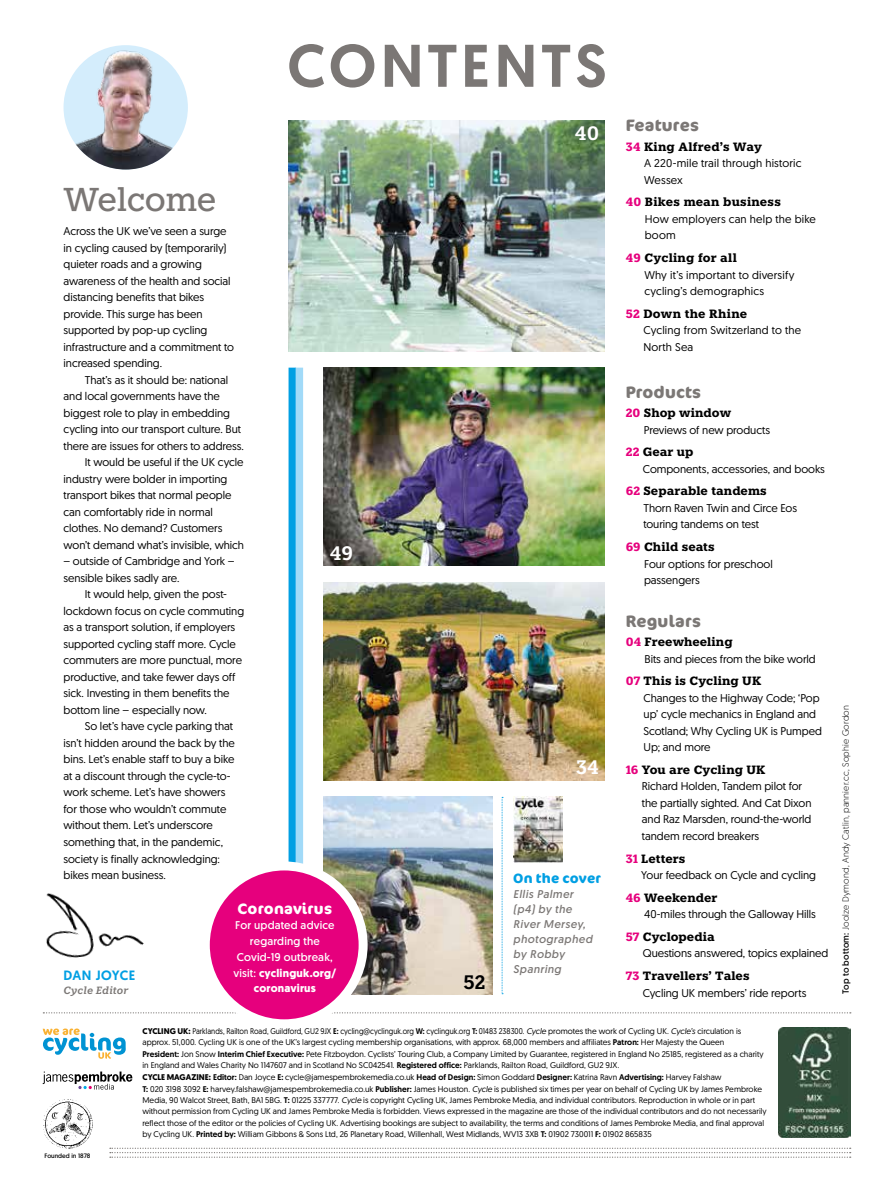
<style>
.page{position:relative;width:893px;height:1191px;background:#fff}
.page>*{position:absolute;margin:0;border:0;box-sizing:border-box;transform-origin:0 0}
.t1{font:500 60px "Geomanist";letter-spacing:.06em;color:#7b7775}
.t2{font:500 33px "Knile";letter-spacing:-.02em;color:#7b7775}
.t3{font:600 19.5px "Knile";color:#fff}
.t4{font:600 19.5px "Knile";color:#000}
.t5{font:700 16.5px "Cocon Pro";letter-spacing:.015em;color:#7b7775}
.t6{font:700 15px "Cocon Pro";letter-spacing:.015em;color:#fff}
.t7{font:700 13.5px "Cocon Pro";letter-spacing:.02em;color:#009fe3}
.t8{font:500 13.5px "Geomanist";letter-spacing:.025em;color:#009fe3}
.t9{font:700 12px "Knile";letter-spacing:.01em;color:#000}
.t10{font:11.25px/16.5px "Geomanist";letter-spacing:-.005em;color:#000}
.t11{font:11.25px/16.5px "Geomanist";letter-spacing:.015em;color:#000}
.t12{font:11.25px/15.8px "Geomanist";letter-spacing:.015em;color:#fff;text-align:center}
.t13{font:italic 11.25px/15px "Geomanist";letter-spacing:.045em;color:#7b7775}
.t14{font:italic 600 10.5px "Knile";letter-spacing:.015em;color:#7b7775}
.t15{font:300 9px "Geomanist";letter-spacing:.02em;color:#000}
.t16{font:8.25px/11.4px "Geomanist";color:#000;scale:.9 1}
.t17{font:6.45px "Geomanist";color:#000}
.s1{font-weight:700}
.s2{color:#e6007d}
.s3{font-weight:500}
.s4{font-style:italic}
.s5{font-weight:400}
</style>
<div class="page">
<svg style="left:110px;top:1147px;width:741px;height:10px"></svg>
<svg style="left:43px;top:1012px;width:808px;height:1px"></svg>
<svg style="left:502px;top:797px;width:1px;height:197px"></svg>
<img style="left:779px;top:1027px;width:71px;height:110px">
<img style="left:513px;top:797px;width:49px;height:65px">
<img style="left:289px;top:120px;width:315px;height:231px">
<img style="left:323px;top:796px;width:169px;height:198px">
<img style="left:323px;top:582px;width:281px;height:198px">
<img style="left:323px;top:368px;width:281px;height:198px">
<img style="left:64px;top:45px;width:124px;height:125px;border-radius:62px">
<img style="left:46px;top:893px;width:98px;height:65px">
<div style="left:289px;top:368px;width:7px;height:608px;background:#009fe3"></div>
<div style="left:296px;top:368px;width:7px;height:608px;background:#a1daf8"></div>
<img style="left:43px;top:1099px;width:50px;height:50px">
<svg style="left:43px;top:1028px;width:83px;height:30px"></svg>
<svg style="left:43px;top:1071px;width:89px;height:18px"></svg>
<div style="left:205px;top:866px;width:158px;height:157px;background:#e6007d;border-radius:50%"></div>
<div style="left:201px;top:861px;width:167px;height:167px;border:9px solid #fff;border-radius:50%"></div>
<h1 class="t1" style="left:287px;top:26px;width:321px">CONTENTS</h1>
<h2 class="t2" style="left:64px;top:179px;width:154px">Welcome</h2>
<p class="t10" style="left:64px;top:223px;width:172px">Across the UK we’ve seen a surge in cycling caused by (temporarily) quieter roads and a growing awareness of the health and social distancing benefits that bikes provide. This surge has been supported by pop-up cycling infrastructure and a commitment to increased spending.</p>
<p class="t10" style="left:85px;top:371px;width:145px">That’s as it should be: national</p>
<p class="t10" style="left:64px;top:388px;width:158px">and local governments have the</p>
<p class="t10" style="left:64px;top:404px;width:168px">biggest role to play in embedding</p>
<p class="t10" style="left:64px;top:421px;width:179px">cycling into our transport culture. But</p>
<p class="t10" style="left:64px;top:437px;width:182px">there are issues for others to address.</p>
<p class="t10" style="left:85px;top:454px;width:160px">It would be useful if the UK cycle</p>
<p class="t10" style="left:64px;top:470px;width:165px">industry were bolder in importing</p>
<p class="t10" style="left:64px;top:487px;width:169px">transport bikes that normal people</p>
<p class="t10" style="left:64px;top:503px;width:151px">can comfortably ride in normal</p>
<p class="t10" style="left:64px;top:520px;width:160px">clothes. No demand? Customers</p>
<p class="t10" style="left:64px;top:536px;width:182px">won’t demand what’s invisible, which</p>
<p class="t10" style="left:64px;top:553px;width:173px">– outside of Cambridge and York – sensible bikes sadly are.</p>
<p class="t10" style="left:64px;top:586px;width:182px;text-indent:21px">It would help, given the post&shy;lockdown focus on cycle commuting as a transport solution, if employers supported cycling staff more. Cycle commuters are more punctual, more productive, and take fewer days off sick. Investing in them benefits the bottom line – especially now.</p>
<p class="t10" style="left:64px;top:718px;width:173px;text-indent:21px">So let’s have cycle parking that isn’t hidden around the back by the bins. Let’s enable staff to buy a bike at a discount through the cycle-to&shy;work scheme. Let’s have showers for those who wouldn’t commute without them. Let’s underscore something that, in the pandemic, society is finally acknowledging: bikes mean business.</p>
<h3 class="t3" style="left:330px;top:541px;width:25px">49</h3>
<p class="t8" style="left:64px;top:966px;width:73px">DAN JOYCE</p>
<p class="t14" style="left:64px;top:984px;width:66px">Cycle Editor</p>
<h3 class="t6" style="left:238px;top:898px;width:96px">Coronavirus</h3>
<p class="t12" style="left:233px;top:917px;width:104px">For updated advice regarding the<br>Covid-19 outbreak, visit: <span class="s1">cyclinguk.org/ coronavirus</span></p>
<h3 class="t3" style="left:575px;top:121px;width:26px">40</h3>
<h3 class="t3" style="left:576px;top:755px;width:24px">34</h3>
<h3 class="t4" style="left:464px;top:969px;width:23px">52</h3>
<p class="t7" style="left:513px;top:869px;width:89px">On the cover</p>
<p class="t13" style="left:513px;top:886px;width:80px">Ellis Palmer (p4) by the<br>River Mersey, photographed by Robby<br>Spanring</p>
<h3 class="t5" style="left:626px;top:114px;width:75px">Features</h3>
<p class="t9" style="left:626px;top:139px;width:138px"><span class="s2">34</span> King Alfred’s Way</p>
<p class="t11" style="left:644px;top:155px;width:159px">A 220-mile trail through historic<br>Wessex</p>
<p class="t9" style="left:626px;top:194px;width:157px"><span class="s2">40</span> Bikes mean business</p>
<p class="t11" style="left:645px;top:210px;width:173px">How employers can help the bike boom</p>
<p class="t9" style="left:626px;top:250px;width:113px"><span class="s2">49</span> Cycling for all</p>
<p class="t11" style="left:644px;top:266px;width:152px">Why it’s important to diversify cycling’s demographics</p>
<p class="t9" style="left:626px;top:306px;width:123px"><span class="s2">52</span> Down the Rhine</p>
<p class="t11" style="left:643px;top:322px;width:159px">Cycling from Switzerland to the<br>North Sea</p>
<h3 class="t5" style="left:626px;top:380px;width:77px">Products</h3>
<p class="t9" style="left:626px;top:405px;width:107px"><span class="s2">20</span> Shop window</p>
<p class="t10" style="left:644px;top:421px;width:128px">Previews of new products</p>
<p class="t9" style="left:626px;top:444px;width:69px"><span class="s2">22</span> Gear up</p>
<p class="t10" style="left:643px;top:460px;width:184px">Components, accessories, and books</p>
<p class="t9" style="left:626px;top:483px;width:143px"><span class="s2">62</span> Separable tandems</p>
<p class="t10" style="left:643px;top:499px;width:155px">Thorn Raven Twin and Circe Eos touring tandems on test</p>
<p class="t9" style="left:626px;top:539px;width:91px"><span class="s2">69</span> Child seats</p>
<p class="t10" style="left:644px;top:555px;width:130px">Four options for preschool passengers</p>
<h3 class="t5" style="left:626px;top:609px;width:77px">Regulars</h3>
<p class="t9" style="left:626px;top:634px;width:108px"><span class="s2">04</span> Freewheeling</p>
<p class="t10" style="left:644px;top:650px;width:173px">Bits and pieces from the bike world</p>
<p class="t9" style="left:626px;top:673px;width:137px"><span class="s2">07</span> This is Cycling UK</p>
<p class="t10" style="left:644px;top:689px;width:180px">Changes to the Highway Code; ‘Pop up’ cycle mechanics in England and<br>Scotland; Why Cycling UK is Pumped<br>Up; and more</p>
<p class="t9" style="left:626px;top:762px;width:141px"><span class="s2">16</span> You are Cycling UK</p>
<p class="t10" style="left:642px;top:778px;width:171px">Richard Holden, Tandem pilot for the partially sighted. And Cat Dixon and Raz Marsden, round-the-world tandem record breakers</p>
<p class="t9" style="left:626px;top:850px;width:61px"><span class="s2">31</span> Letters</p>
<p class="t10" style="left:641px;top:866px;width:176px">Your feedback on Cycle and cycling</p>
<p class="t9" style="left:626px;top:890px;width:93px"><span class="s2">46</span> Weekender</p>
<p class="t10" style="left:644px;top:905px;width:173px">40-miles through the Galloway Hills</p>
<p class="t9" style="left:626px;top:929px;width:91px"><span class="s2">57</span> Cyclopedia</p>
<p class="t10" style="left:643px;top:945px;width:187px">Questions answered, topics explained</p>
<p class="t9" style="left:626px;top:968px;width:125px"><span class="s2">73</span> Travellers’ Tales</p>
<p class="t10" style="left:643px;top:984px;width:165px">Cycling UK members’ ride reports</p>
<p class="t17" style="left:44px;top:1151px;width:48px">Founded in 1878</p>
<p class="t16" style="left:142px;top:1025px;width:695px"><span class="s1">CYCLING UK:</span> Parklands, Railton Road, Guildford, GU2 9JX <span class="s3">E:</span> cycling@cyclinguk.org <span class="s3">W:</span> cyclinguk.org <span class="s3">T:</span> 01483 238300. <span class="s4">Cycle</span> promotes the work of Cycling UK<span class="s4">. Cycle’s</span> circulation is approx. 51,000. Cycling UK is one of the UK’s largest cycling membership organisations, with approx. 68,000 members and affiliates <span class="s3">Patron:</span> Her Majesty the Queen<br><span class="s3">President:</span> Jon Snow <span class="s3">Interim Chief Executive:</span> Pete Fitzboydon. Cyclists’ Touring Club, a Company Limited by Guarantee, registered in England No 25185, registered as a charity in England and Wales Charity No 1147607 and in Scotland No SC042541. <span class="s3">Registered office:</span> Parklands, Railton Road, Guildford, GU2 9JX.<br><span class="s1">CYCLE MAGAZINE:</span> <span class="s3">Editor:</span> Dan Joyce <span class="s3">E:</span> cycle@jamespembrokemedia.co.uk <span class="s3">Head of Design:</span> Simon Goddard <span class="s3">Designer:</span> Katrina Ravn <span class="s3">Advertising:</span> Harvey Falshaw<br><span class="s3">T:</span> 020 3198 3092 <span class="s3">E:</span> harvey.falshaw@jamespembrokemedia.co.uk <span class="s3">Publisher:</span> James Houston. <span class="s4">Cycle</span> is published six times per year on behalf of Cycling UK by James Pembroke Media, 90 Walcot Street, Bath, BA1 5BG. <span class="s3">T:</span> 01225 337777. <span class="s4">Cycle</span> is copyright Cycling UK, James Pembroke Media, and individual contributors. Reproduction in whole or in part without permission from Cycling UK and James Pembroke Media is forbidden. Views expressed in the magazine are those of the individual contributors and do not necessarily reflect those of the editor or the policies of Cycling UK. Advertising bookings are subject to availability, the terms and conditions of James Pembroke Media, and final approval by Cycling UK. <span class="s3">Printed by:</span> William Gibbons &amp; Sons Ltd, 26 Planetary Road, Willenhall, West Midlands, WV13 3XB <span class="s3">T:</span> 01902 730011 <span class="s3">F:</span> 01902 865835</p>
<p class="t15" style="left:840px;top:994px;width:291px;rotate:-90deg"><span class="s5">Top to bottom:</span> Joolze Dymond, Andy Catlin, pannier.cc, Sophie Gordon</p>
</div>
